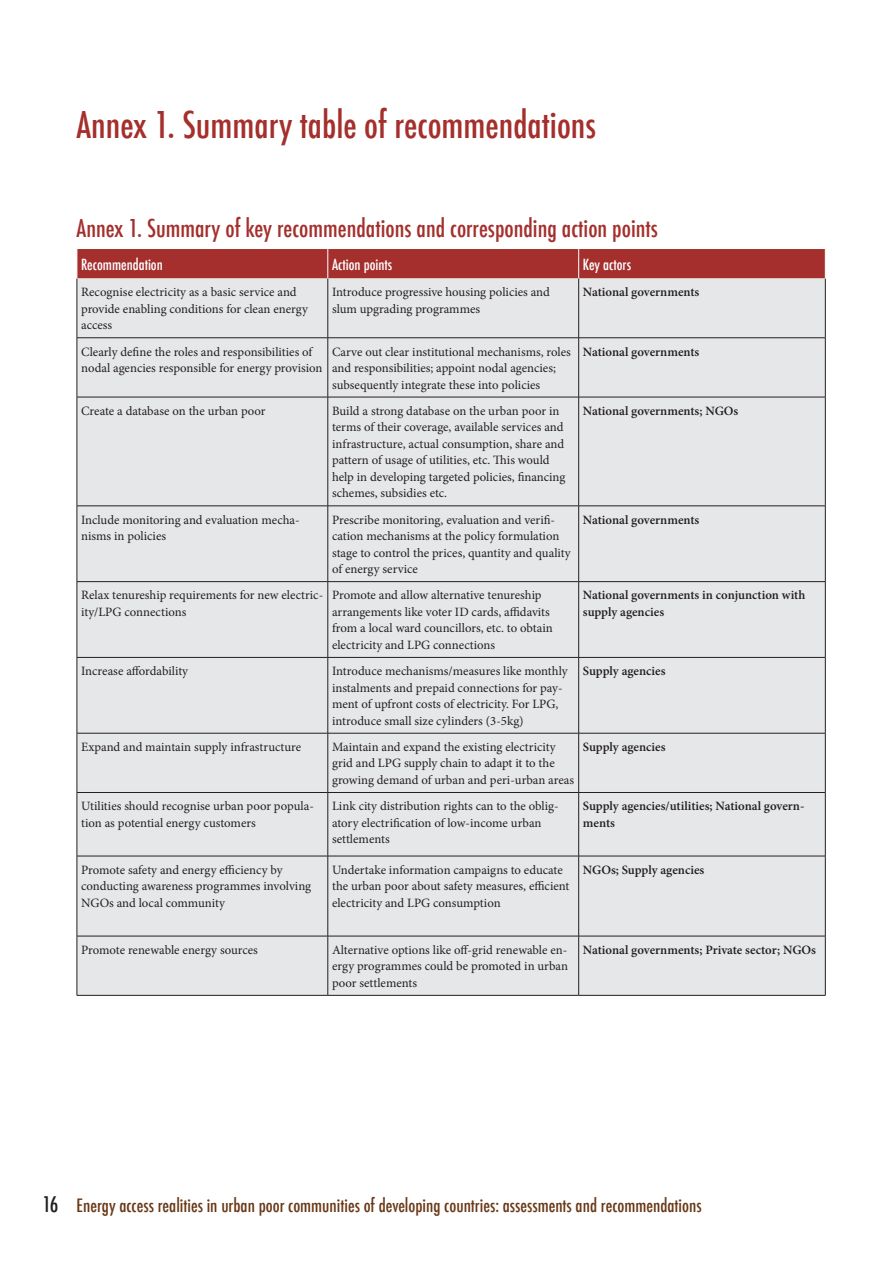
<style>
.page{position:relative;width:893px;height:1263px;background:#fff}
.page>*{position:absolute;margin:0;border:0;box-sizing:border-box;transform-origin:0 0}
.Head_1{font:500 condensed 36px "Futura";color:#a42f2c}
.Head_2{font:500 condensed 24px "Futura";color:#a42f2c}
.t1{font:500 condensed 18px "Futura";color:#6a3817}
.Table_header_row{font:500 condensed 15px "Futura";color:#fff}
.Table_text{font:12.75px/16.5px "Minion Pro";color:#231f20}
.Table_text-2{font:600 12.75px/16.5px "Minion Pro";letter-spacing:-.005em;color:#231f20}
.s1{font-size:21px;color:#231f20}
</style>
<div class="page">
<div style="left:78px;top:278px;width:747px;height:717px;background:#e6e7e9"></div>
<hr style="left:328px;top:278px;width:1px;height:60px;background:#231f20">
<hr style="left:578px;top:278px;width:1px;height:60px;background:#231f20">
<hr style="left:77px;top:337px;width:251px;height:1px;background:#231f20">
<hr style="left:328px;top:337px;width:251px;height:1px;background:#231f20">
<hr style="left:328px;top:338px;width:1px;height:59px;background:#231f20">
<hr style="left:579px;top:337px;width:246px;height:1px;background:#231f20">
<hr style="left:578px;top:338px;width:1px;height:59px;background:#231f20">
<hr style="left:77px;top:397px;width:251px;height:1px;background:#231f20">
<hr style="left:328px;top:397px;width:251px;height:1px;background:#231f20">
<hr style="left:328px;top:397px;width:1px;height:109px;background:#231f20">
<hr style="left:579px;top:397px;width:246px;height:1px;background:#231f20">
<hr style="left:578px;top:397px;width:1px;height:109px;background:#231f20">
<hr style="left:77px;top:506px;width:251px;height:1px;background:#231f20">
<hr style="left:328px;top:506px;width:251px;height:1px;background:#231f20">
<hr style="left:328px;top:506px;width:1px;height:75px;background:#231f20">
<hr style="left:579px;top:506px;width:246px;height:1px;background:#231f20">
<hr style="left:578px;top:506px;width:1px;height:75px;background:#231f20">
<hr style="left:77px;top:581px;width:251px;height:1px;background:#231f20">
<hr style="left:328px;top:581px;width:251px;height:1px;background:#231f20">
<hr style="left:328px;top:582px;width:1px;height:75px;background:#231f20">
<hr style="left:579px;top:581px;width:246px;height:1px;background:#231f20">
<hr style="left:578px;top:582px;width:1px;height:75px;background:#231f20">
<hr style="left:77px;top:657px;width:251px;height:1px;background:#231f20">
<hr style="left:328px;top:657px;width:251px;height:1px;background:#231f20">
<hr style="left:328px;top:658px;width:1px;height:75px;background:#231f20">
<hr style="left:579px;top:657px;width:246px;height:1px;background:#231f20">
<hr style="left:578px;top:658px;width:1px;height:75px;background:#231f20">
<hr style="left:77px;top:733px;width:251px;height:1px;background:#231f20">
<hr style="left:328px;top:733px;width:251px;height:1px;background:#231f20">
<hr style="left:328px;top:733px;width:1px;height:59px;background:#231f20">
<hr style="left:579px;top:733px;width:246px;height:1px;background:#231f20">
<hr style="left:578px;top:733px;width:1px;height:59px;background:#231f20">
<hr style="left:77px;top:792px;width:251px;height:1px;background:#231f20">
<hr style="left:328px;top:792px;width:251px;height:1px;background:#231f20">
<hr style="left:328px;top:793px;width:1px;height:63px;background:#231f20">
<hr style="left:579px;top:792px;width:246px;height:1px;background:#231f20">
<hr style="left:578px;top:793px;width:1px;height:63px;background:#231f20">
<hr style="left:77px;top:856px;width:251px;height:1px;background:#231f20">
<hr style="left:328px;top:856px;width:251px;height:1px;background:#231f20">
<hr style="left:328px;top:856px;width:1px;height:80px;background:#231f20">
<hr style="left:579px;top:856px;width:246px;height:1px;background:#231f20">
<hr style="left:578px;top:856px;width:1px;height:80px;background:#231f20">
<hr style="left:77px;top:936px;width:251px;height:1px;background:#231f20">
<hr style="left:328px;top:936px;width:251px;height:1px;background:#231f20">
<hr style="left:328px;top:936px;width:1px;height:59px;background:#231f20">
<hr style="left:579px;top:936px;width:246px;height:1px;background:#231f20">
<hr style="left:578px;top:936px;width:1px;height:59px;background:#231f20">
<hr style="left:77px;top:278px;width:1px;height:60px;background:#231f20">
<hr style="left:825px;top:278px;width:1px;height:60px;background:#231f20">
<hr style="left:77px;top:338px;width:1px;height:59px;background:#231f20">
<hr style="left:825px;top:338px;width:1px;height:59px;background:#231f20">
<hr style="left:77px;top:397px;width:1px;height:109px;background:#231f20">
<hr style="left:825px;top:397px;width:1px;height:109px;background:#231f20">
<hr style="left:77px;top:506px;width:1px;height:75px;background:#231f20">
<hr style="left:825px;top:506px;width:1px;height:75px;background:#231f20">
<hr style="left:77px;top:582px;width:1px;height:75px;background:#231f20">
<hr style="left:825px;top:582px;width:1px;height:75px;background:#231f20">
<hr style="left:77px;top:658px;width:1px;height:75px;background:#231f20">
<hr style="left:825px;top:658px;width:1px;height:75px;background:#231f20">
<hr style="left:77px;top:733px;width:1px;height:59px;background:#231f20">
<hr style="left:825px;top:733px;width:1px;height:59px;background:#231f20">
<hr style="left:77px;top:793px;width:1px;height:63px;background:#231f20">
<hr style="left:825px;top:793px;width:1px;height:63px;background:#231f20">
<hr style="left:77px;top:856px;width:1px;height:80px;background:#231f20">
<hr style="left:825px;top:856px;width:1px;height:80px;background:#231f20">
<hr style="left:77px;top:936px;width:1px;height:59px;background:#231f20">
<hr style="left:825px;top:936px;width:1px;height:59px;background:#231f20">
<hr style="left:77px;top:995px;width:251px;height:1px;background:#231f20">
<hr style="left:328px;top:995px;width:251px;height:1px;background:#231f20">
<hr style="left:579px;top:995px;width:246px;height:1px;background:#231f20">
<div style="left:77px;top:249px;width:749px;height:29px;background:#a42f2c"></div>
<p class="Head_1" style="left:77px;top:102px;width:521px">Annex 1. Summary table of recommendations</p>
<p class="Head_2" style="left:77px;top:213px;width:583px">Annex 1. Summary of key recommendations and corresponding action points</p>
<p class="Table_header_row" style="left:81px;top:255px;width:83px">Recommendation</p>
<p class="Table_header_row" style="left:332px;top:255px;width:62px">Action points</p>
<p class="Table_header_row" style="left:583px;top:255px;width:50px">Key actors</p>
<p class="Table_text" style="left:81px;top:284px;width:228px">Recognise electricity as a basic service and provide enabling conditions for clean energy access</p>
<p class="Table_text" style="left:332px;top:284px;width:219px">Introduce progressive housing policies and slum upgrading programmes</p>
<p class="Table_text-2" style="left:583px;top:284px;width:118px">National governments</p>
<p class="Table_text" style="left:81px;top:343px;width:243px">Clearly define the roles and responsibilities of nodal agencies responsible for energy provision</p>
<p class="Table_text" style="left:332px;top:343px;width:240px">Carve out clear institutional mechanisms, roles and responsibilities; appoint nodal agencies; subsequently integrate these into policies</p>
<p class="Table_text-2" style="left:583px;top:343px;width:118px">National governments</p>
<p class="Table_text" style="left:81px;top:403px;width:186px">Create a database on the urban poor</p>
<p class="Table_text" style="left:332px;top:403px;width:235px">Build a strong database on the urban poor in terms of their coverage, available services and infrastructure, actual consumption, share and pattern of usage of utilities, etc. This would help in developing targeted policies, financing schemes, subsidies etc.</p>
<p class="Table_text-2" style="left:583px;top:402px;width:157px">National governments; NGOs</p>
<p class="Table_text" style="left:81px;top:511px;width:220px">Include monitoring and evaluation mecha&shy;nisms in policies</p>
<p class="Table_text" style="left:332px;top:511px;width:240px">Prescribe monitoring, evaluation and verifi&shy;cation mechanisms at the policy formulation stage to control the prices, quantity and quality of energy service</p>
<p class="Table_text-2" style="left:583px;top:511px;width:118px">National governments</p>
<p class="Table_text" style="left:81px;top:587px;width:244px">Relax tenureship requirements for new electric&shy;ity/LPG connections</p>
<p class="Table_text" style="left:332px;top:587px;width:222px">Promote and allow alternative tenureship arrangements like voter ID cards, affidavits from a local ward councillors, etc. to obtain electricity and LPG connections</p>
<p class="Table_text-2" style="left:583px;top:587px;width:224px">National governments in conjunction with supply agencies</p>
<p class="Table_text" style="left:81px;top:663px;width:108px">Increase affordability</p>
<p class="Table_text" style="left:332px;top:663px;width:237px">Introduce mechanisms/measures like monthly instalments and prepaid connections for pay&shy;ment of upfront costs of electricity. For LPG, introduce small size cylinders (3-5kg)</p>
<p class="Table_text-2" style="left:583px;top:663px;width:84px">Supply agencies</p>
<p class="Table_text" style="left:81px;top:739px;width:221px">Expand and maintain supply infrastructure</p>
<p class="Table_text" style="left:332px;top:739px;width:243px">Maintain and expand the existing electricity grid and LPG supply chain to adapt it to the growing demand of urban and peri-urban areas</p>
<p class="Table_text-2" style="left:583px;top:738px;width:84px">Supply agencies</p>
<p class="Table_text" style="left:81px;top:798px;width:234px">Utilities should recognise urban poor popula&shy;tion as potential energy customers</p>
<p class="Table_text" style="left:332px;top:798px;width:228px">Link city distribution rights can to the oblig&shy;atory electrification of low-income urban settlements</p>
<p class="Table_text-2" style="left:583px;top:798px;width:223px">Supply agencies/utilities; National govern&shy;ments</p>
<p class="Table_text" style="left:81px;top:861px;width:232px">Promote safety and energy efficiency by conducting awareness programmes involving<br>NGOs and local community</p>
<p class="Table_text" style="left:332px;top:861px;width:239px">Undertake information campaigns to educate the urban poor about safety measures, efficient electricity and LPG consumption</p>
<p class="Table_text-2" style="left:583px;top:861px;width:123px">NGOs; Supply agencies</p>
<p class="Table_text" style="left:81px;top:941px;width:178px">Promote renewable energy sources</p>
<p class="Table_text" style="left:332px;top:941px;width:237px;text-align:justify">Alternative options like off-grid renewable en&shy;ergy programmes could be promoted in urban poor settlements</p>
<p class="Table_text-2" style="left:583px;top:941px;width:235px">National governments; Private sector; NGOs</p>
<h3 class="t1" style="left:43px;top:1194px;width:661px"><span class="s1">16</span> Energy access realities in urban poor communities of developing countries: assessments and recommendations</h3>
</div>
